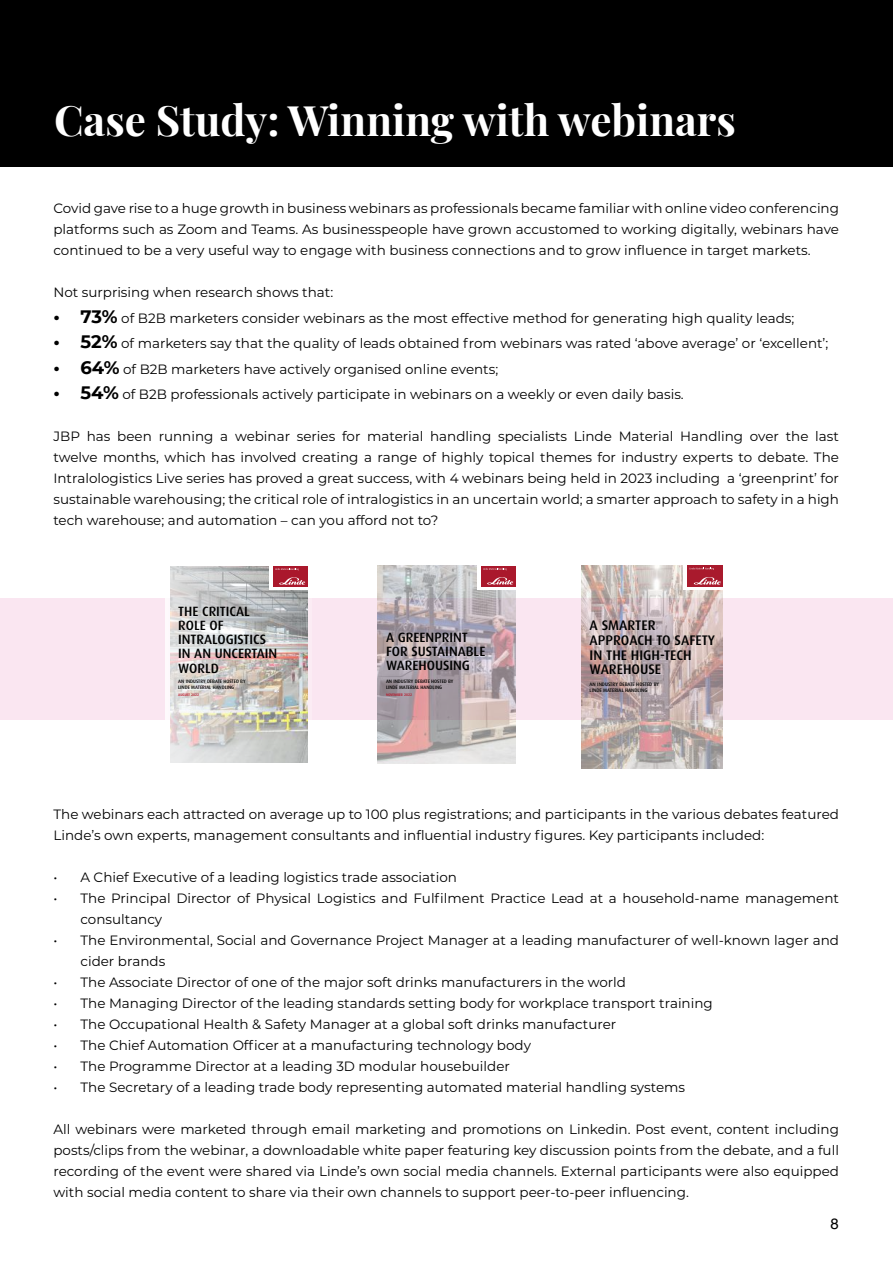
<style>
.page{position:relative;width:893px;height:1263px;background:#fff}
.page>*{position:absolute;margin:0;border:0;box-sizing:border-box;transform-origin:0 0}
.t1{font:700 42px "Playfair Display";color:#fff}
.t2{font:15px "Helvetica";color:#000}
.t3{font:500 13.95px/14.7px "Dax";color:#000}
.t4{font:13.5px/21px "Montserrat";color:#000;text-align:justify}
.t5{font:500 13.5px/14.2px "Dax";color:#000}
.t6{font:500 5.1px/6.3px "Dax";color:#000}
.t7{font:500 4.95px/6.1px "Dax";color:#000}
.t8{font:500 3.6px "Dax";color:#b80c1e}
.s1{font-weight:700;font-size:18px}
</style>
<div class="page">
<div style="left:0;top:0;width:893px;height:166px;background:#000"></div>
<div style="left:0;top:598px;width:893px;height:121px;background:#fae6f1"></div>
<img style="left:459px;top:566px;width:56px;height:197px">
<svg style="left:374px;top:565px;width:85px;height:199px;background:#baaeb3"></svg>
<div style="left:477px;top:562px;width:42px;height:28px;background:#fff"></div>
<div style="left:481px;top:566px;width:34px;height:21px;background:#aa182c"></div>
<svg style="left:487px;top:577px;width:26px;height:8px"></svg>
<svg style="left:483px;top:568px;width:24px;height:2px"></svg>
<img style="left:581px;top:565px;width:142px;height:203px">
<div style="left:684px;top:561px;width:43px;height:29px;background:#fff"></div>
<div style="left:687px;top:565px;width:36px;height:22px;background:#a91a2d"></div>
<svg style="left:694px;top:577px;width:27px;height:8px"></svg>
<svg style="left:690px;top:567px;width:24px;height:3px"></svg>
<img style="left:166px;top:566px;width:145px;height:197px">
<div style="left:269px;top:562px;width:42px;height:28px;background:#fff"></div>
<div style="left:273px;top:566px;width:34px;height:21px;background:#aa182c"></div>
<svg style="left:279px;top:577px;width:26px;height:8px"></svg>
<svg style="left:275px;top:568px;width:24px;height:2px"></svg>
<h1 class="t1" style="left:54px;top:87px;width:683px">Case Study: Winning with webinars</h1>
<p class="t4" style="left:53px;top:197px;width:787px">Covid gave rise to a huge growth in business webinars as professionals became familiar with online video conferencing platforms such as Zoom and Teams. As businesspeople have grown accustomed to working digitally, webinars have continued to be a very useful way to engage with business connections and to grow influence in target markets.</p>
<p class="t4" style="left:53px;top:281px;width:281px">Not surprising when research shows that:</p>
<p class="t4" style="left:53px;top:307px;width:742px"><span class="s1">• 73%</span> of B2B marketers consider webinars as the most effective method for generating high quality leads;</p>
<p class="t4" style="left:53px;top:332px;width:776px"><span class="s1">• 52%</span> of marketers say that the quality of leads obtained from webinars was rated ‘above average’ or ‘excellent’;</p>
<p class="t4" style="left:53px;top:358px;width:446px"><span class="s1">• 64%</span> of B2B marketers have actively organised online events;</p>
<p class="t4" style="left:53px;top:383px;width:632px"><span class="s1">• 54%</span> of B2B professionals actively participate in webinars on a weekly or even daily basis.</p>
<p class="t4" style="left:53px;top:425px;width:787px">JBP has been running a webinar series for material handling specialists Linde Material Handling over the last twelve months, which has involved creating a range of highly topical themes for industry experts to debate. The Intralologistics Live series has proved a great success, with 4 webinars being held in 2023 including a ‘greenprint’ for sustainable warehousing; the critical role of intralogistics in an uncertain world; a smarter approach to safety in a high tech warehouse; and automation – can you afford not to?</p>
<p class="t5" style="left:178px;top:604px;width:101px">THE CRITICAL<br>ROLE OF<br>INTRALOGISTICS<br>IN AN UNCERTAIN<br>WORLD</p>
<p class="t7" style="left:178px;top:678px;width:69px">AN INDUSTRY DEBATE HOSTED BY<br>LINDE MATERIAL HANDLING</p>
<p class="t8" style="left:178px;top:693px;width:23px">AUGUST 2022</p>
<p class="t5" style="left:386px;top:630px;width:101px">A GREENPRINT<br>FOR SUSTAINABLE<br>WAREHOUSING</p>
<p class="t7" style="left:386px;top:678px;width:69px">AN INDUSTRY DEBATE HOSTED BY<br>LINDE MATERIAL HANDLING</p>
<p class="t8" style="left:386px;top:693px;width:28px">NOVEMBER 2022</p>
<p class="t3" style="left:590px;top:618px;width:127px">A SMARTER<br>APPROACH TO SAFETY<br>IN THE HIGH-TECH<br>WAREHOUSE</p>
<p class="t6" style="left:590px;top:681px;width:71px">AN INDUSTRY DEBATE HOSTED BY<br>LINDE MATERIAL HANDLING</p>
<p class="t4" style="left:53px;top:803px;width:787px">The webinars each attracted on average up to 100 plus registrations; and participants in the various debates featured<br>Linde’s own experts, management consultants and influential industry figures. Key participants included:</p>
<p class="t4" style="left:53px;top:866px;width:405px">• A Chief Executive of a leading logistics trade association</p>
<p class="t4" style="left:80px;top:887px;width:760px;text-indent:-27px">• The Principal Director of Physical Logistics and Fulfilment Practice Lead at a household-name management consultancy</p>
<p class="t4" style="left:80px;top:929px;width:760px;text-indent:-27px">• The Environmental, Social and Governance Project Manager at a leading manufacturer of well-known lager and cider brands</p>
<p class="t4" style="left:53px;top:971px;width:574px">• The Associate Director of one of the major soft drinks manufacturers in the world</p>
<p class="t4" style="left:53px;top:992px;width:661px">• The Managing Director of the leading standards setting body for workplace transport training</p>
<p class="t4" style="left:53px;top:1013px;width:564px">• The Occupational Health &amp; Safety Manager at a global soft drinks manufacturer</p>
<p class="t4" style="left:53px;top:1034px;width:479px">• The Chief Automation Officer at a manufacturing technology body</p>
<p class="t4" style="left:53px;top:1055px;width:458px">• The Programme Director at a leading 3D modular housebuilder</p>
<p class="t4" style="left:53px;top:1076px;width:633px">• The Secretary of a leading trade body representing automated material handling systems</p>
<p class="t4" style="left:53px;top:1118px;width:787px">All webinars were marketed through email marketing and promotions on Linkedin. Post event, content including posts/clips from the webinar, a downloadable white paper featuring key discussion points from the debate, and a full recording of the event were shared via Linde’s own social media channels. External participants were also equipped with social media content to share via their own channels to support peer-to-peer influencing.</p>
<p class="t2" style="left:831px;top:1212px;width:10px">8</p>
</div>
